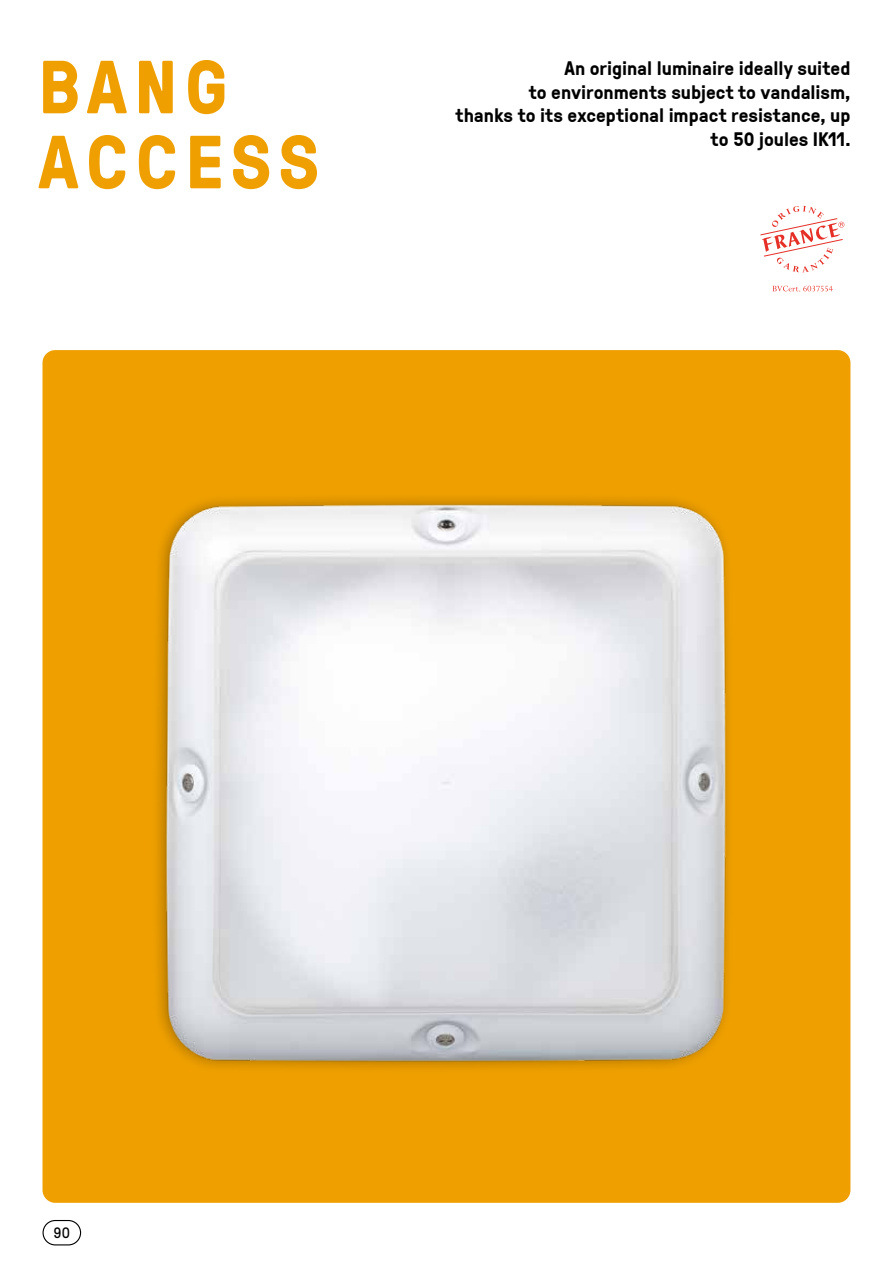
<style>
.page{position:relative;width:893px;height:1263px;background:#fff}
.page>*{position:absolute;margin:0;border:0;box-sizing:border-box;transform-origin:0 0}
.t1{font:700 75px/75px "GT Pressura";letter-spacing:.095em;color:#efa000}
.t2{font:700 19.5px/23.4px "GT Pressura";color:#000;text-align:right}
.t3{font:15px "GT Pressura Pro Mono";color:#000}
</style>
<div class="page">
<div style="left:43px;top:1220px;width:38px;height:25px;border:1px solid #000;border-radius:12px"></div>
<div style="left:43px;top:350px;width:807px;height:853px;background:#efa000;border-radius:13px"></div>
<img style="left:157px;top:498px;width:572px;height:570px">
<svg style="left:760px;top:206px;width:84px;height:66px"></svg>
<svg style="left:772px;top:286px;width:61px;height:6px"></svg>
<h1 class="t1" style="left:38px;top:47px;width:282px">BANG<br>ACCESS</h1>
<p class="t2" style="left:456px;top:56px;width:396px">An original luminaire ideally suited<br>to environments subject to vandalism,<br>thanks to its exceptional impact resistance, up to 50 joules IK11.</p>
<p class="t3" style="left:54px;top:1224px;width:18px">90</p>
</div>
